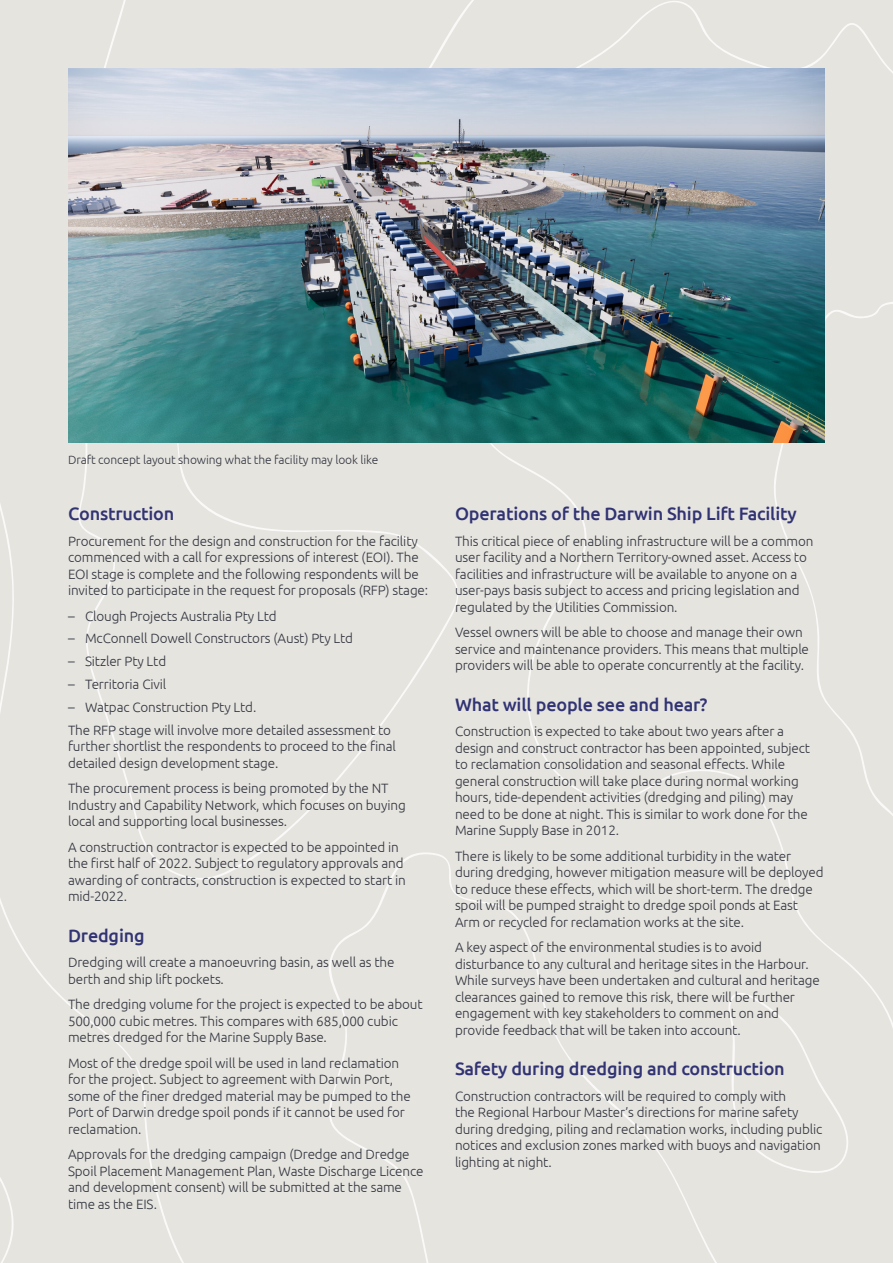
<style>
.page{position:relative;width:893px;height:1263px;background:#e6e4df}
.page>*{position:absolute;margin:0;border:0;box-sizing:border-box;transform-origin:0 0}
.Subhead_level_1___ar{font:500 18px "Ubuntu";letter-spacing:-.01em;color:#313373}
.Body_copy___territor{font:300 13.5px/16.5px "Ubuntu";letter-spacing:-.01em;color:#323640}
.Intro_copy___territo{font:300 12px "Ubuntu";letter-spacing:-.01em;color:#323640}
</style>
<div class="page">
<div style="left:0;top:0;width:812px;height:884px;background:#e6e4df"></div>
<div style="left:728px;top:991px;width:123px;height:183px;background:#e6e4df"></div>
<div style="left:0;top:1105px;width:120px;height:158px;background:#e6e4df"></div>
<img style="left:68px;top:68px;width:757px;height:374px">
<p class="Intro_copy___territo" style="left:68px;top:453px;width:312px">Draft concept layout showing what the facility may look like</p>
<p class="Subhead_level_1___ar" style="left:68px;top:502px;width:108px">Construction</p>
<p class="Body_copy___territor" style="left:68px;top:532px;width:362px">Procurement for the design and construction for the facility commenced with a call for expressions of interest (EOI). The EOI stage is complete and the following respondents will be invited to participate in the request for proposals (RFP) stage:</p>
<p class="Body_copy___territor" style="left:68px;top:607px;width:210px">– Clough Projects Australia Pty Ltd</p>
<p class="Body_copy___territor" style="left:68px;top:630px;width:287px">– McConnell Dowell Constructors (Aust) Pty Ltd</p>
<p class="Body_copy___territor" style="left:68px;top:653px;width:100px">– Sitzler Pty Ltd</p>
<p class="Body_copy___territor" style="left:68px;top:676px;width:100px">– Territoria Civil</p>
<p class="Body_copy___territor" style="left:68px;top:699px;width:190px">– Watpac Construction Pty Ltd.</p>
<p class="Body_copy___territor" style="left:68px;top:721px;width:329px">The RFP stage will involve more detailed assessment to further shortlist the respondents to proceed to the final detailed design development stage.</p>
<p class="Body_copy___territor" style="left:68px;top:780px;width:339px">The procurement process is being promoted by the NT<br>Industry and Capability Network, which focuses on buying local and supporting local businesses.</p>
<p class="Body_copy___territor" style="left:68px;top:838px;width:339px">A construction contractor is expected to be appointed in the first half of 2022. Subject to regulatory approvals and awarding of contracts, construction is expected to start in mid-2022.</p>
<p class="Subhead_level_1___ar" style="left:68px;top:924px;width:78px">Dredging</p>
<p class="Body_copy___territor" style="left:68px;top:954px;width:328px">Dredging will create a manoeuvring basin, as well as the berth and ship lift pockets.</p>
<p class="Body_copy___territor" style="left:68px;top:996px;width:356px">The dredging volume for the project is expected to be about<br>500,000 cubic metres. This compares with 685,000 cubic metres dredged for the Marine Supply Base.</p>
<p class="Body_copy___territor" style="left:68px;top:1054px;width:344px">Most of the dredge spoil will be used in land reclamation for the project. Subject to agreement with Darwin Port, some of the finer dredged material may be pumped to the Port of Darwin dredge spoil ponds if it cannot be used for reclamation.</p>
<p class="Body_copy___territor" style="left:68px;top:1146px;width:357px">Approvals for the dredging campaign (Dredge and Dredge Spoil Placement Management Plan, Waste Discharge Licence and development consent) will be submitted at the same time as the EIS.</p>
<p class="Subhead_level_1___ar" style="left:455px;top:502px;width:343px">Operations of the Darwin Ship Lift Facility</p>
<p class="Body_copy___territor" style="left:455px;top:532px;width:360px">This critical piece of enabling infrastructure will be a common user facility and a Northern Territory-owned asset. Access to facilities and infrastructure will be available to anyone on a user-pays basis subject to access and pricing legislation and regulated by the Utilities Commission.</p>
<p class="Body_copy___territor" style="left:455px;top:624px;width:356px">Vessel owners will be able to choose and manage their own service and maintenance providers. This means that multiple providers will be able to operate concurrently at the facility.</p>
<p class="Subhead_level_1___ar" style="left:455px;top:693px;width:254px">What will people see and hear?</p>
<p class="Body_copy___territor" style="left:455px;top:723px;width:357px">Construction is expected to take about two years after a design and construct contractor has been appointed, subject to reclamation consolidation and seasonal effects. While general construction will take place during normal working hours, tide-dependent activities (dredging and piling) may need to be done at night. This is similar to work done for the Marine Supply Base in 2012.</p>
<p class="Body_copy___territor" style="left:455px;top:847px;width:370px">There is likely to be some additional turbidity in the water during dredging, however mitigation measure will be deployed to reduce these effects, which will be short-term. The dredge spoil will be pumped straight to dredge spoil ponds at East Arm or recycled for reclamation works at the site.</p>
<p class="Body_copy___territor" style="left:455px;top:939px;width:366px">A key aspect of the environmental studies is to avoid disturbance to any cultural and heritage sites in the Harbour.<br>While surveys have been undertaken and cultural and heritage clearances gained to remove this risk, there will be further engagement with key stakeholders to comment on and provide feedback that will be taken into account.</p>
<p class="Subhead_level_1___ar" style="left:455px;top:1057px;width:331px">Safety during dredging and construction</p>
<p class="Body_copy___territor" style="left:455px;top:1087px;width:369px">Construction contractors will be required to comply with<br>the Regional Harbour Master’s directions for marine safety during dredging, piling and reclamation works, including public notices and exclusion zones marked with buoys and navigation lighting at night.</p>
</div>
